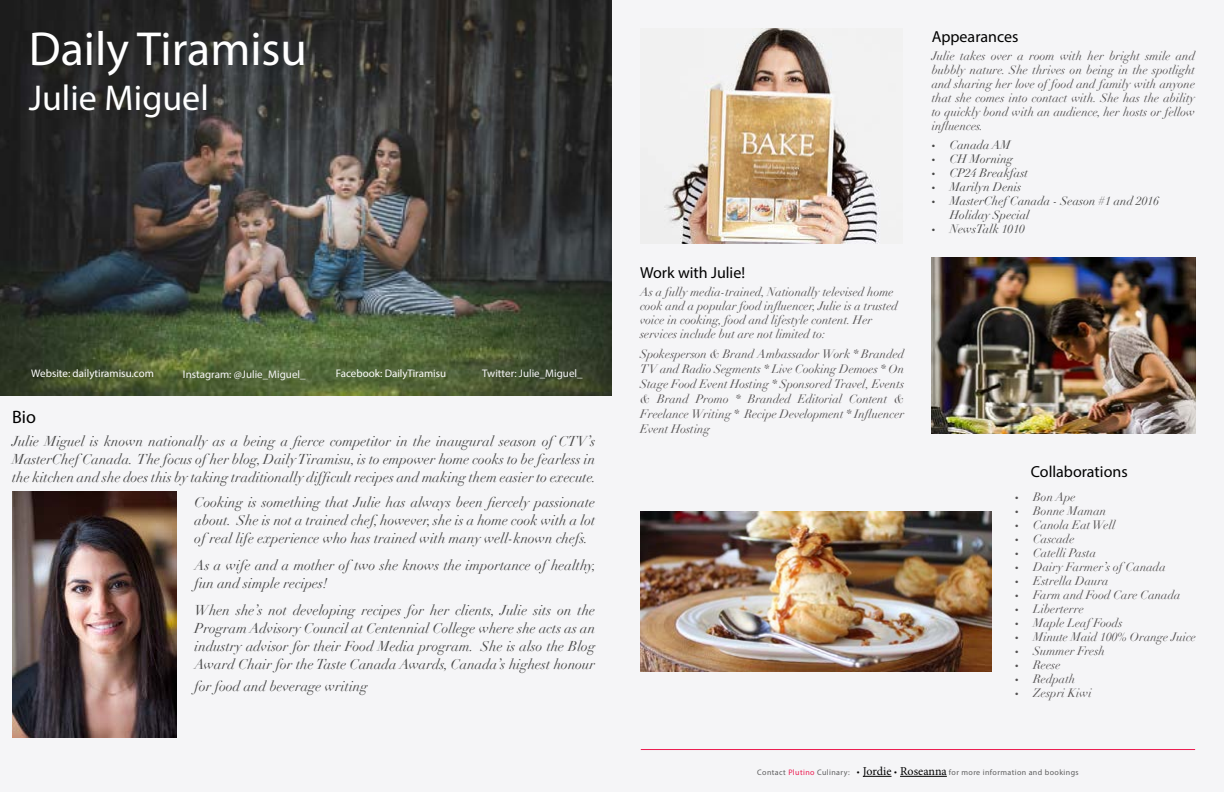
<style>
.page{position:relative;width:1224px;height:792px;background:#f5f5f7}
.page>*{position:absolute;margin:0;border:0;box-sizing:border-box;transform-origin:0 0}
.t1{font:48px "Myriad Pro";color:#fff}
.t2{font:36px "Myriad Pro";color:#fff}
.t3{font:18px "Myriad Pro";color:#000}
.t4{font:16px "Myriad Pro";color:#000}
.t5{font:italic 14px/18px "Didot";color:#464646;text-align:justify}
.t6{font:italic 12px/14px "Didot";color:#545152;text-align:justify}
.t7{font:italic 12px/14px "Didot";color:#464646}
.t8{font:11px "Myriad Pro";color:#fff}
.t9{font:11px "Myriad Pro";color:#f5f5f7}
.t10{font:8px "Myriad Pro";letter-spacing:.05em;color:#5e5e5e}
.s1{font-family:"Myriad Pro";font-style:normal}
.s2{color:#ec1b50}
.s3{font-size:10px;color:#000}
.s4{font-family:"Minion Pro";font-size:12px;color:#000}
</style>
<div class="page">
<img style="left:12px;top:491px;width:165px;height:247px">
<img style="left:664px;top:29px;width:216px;height:214px">
<img style="left:932px;top:258px;width:263px;height:176px">
<img style="left:0;top:0;width:612px;height:396px">
<hr style="left:641px;top:749px;width:554px;height:1px;background:#ec1b50">
<svg style="left:863px;top:776px;width:29px;height:1px"></svg>
<hr style="left:900px;top:776px;width:47px;height:1px;background:#000">
<img style="left:640px;top:512px;width:351px;height:159px">
<h1 class="t1" style="left:29px;top:20px;width:280px">Daily Tiramisu</h1>
<h2 class="t2" style="left:29px;top:76px;width:182px">Julie Miguel</h2>
<p class="t8" style="left:31px;top:367px;width:124px">Website: dailytiramisu.com</p>
<p class="t9" style="left:183px;top:367px;width:124px">Instagram: @Julie_Miguel_</p>
<p class="t8" style="left:336px;top:367px;width:112px">Facebook: DailyTiramisu</p>
<p class="t9" style="left:482px;top:367px;width:102px">Twitter: Julie_Miguel_</p>
<h3 class="t3" style="left:12px;top:406px;width:25px">Bio</h3>
<p class="t5" style="left:12px;top:432px;width:585px">Julie Miguel is known nationally as a being a fierce competitor in the inaugural season of CTV’s MasterChef Canada. The focus of her blog, Daily Tiramisu, is to empower home cooks to be fearless in the kitchen and she does this by taking traditionally difficult recipes and making them easier to execute.</p>
<p class="t5" style="left:195px;top:493px;width:402px">Cooking is something that Julie has always been fiercely passionate about. She is not a trained chef, however, she is a home cook with a lot of real life experience who has trained with many well-known chefs.</p>
<p class="t5" style="left:195px;top:556px;width:403px">As a wife and a mother of two she knows the importance of healthy, fun and simple recipes!</p>
<p class="t5" style="left:195px;top:601px;width:402px">When she’s not developing recipes for her clients, Julie sits on the Program Advisory Council at Centennial College where she acts as an industry advisor for their Food Media program. She is also the Blog Award Chair for the Taste Canada Awards, Canada’s highest honour</p>
<p class="t5" style="left:195px;top:677px;width:175px">for food and beverage writing</p>
<h3 class="t4" style="left:640px;top:263px;width:107px">Work with Julie!</h3>
<p class="t6" style="left:640px;top:285px;width:259px;text-align:left">As a fully media-trained, Nationally televised home cook and a popular food influencer, Julie is a trusted voice in cooking, food and lifestyle content. Her services include but are not limited to:</p>
<p class="t6" style="left:640px;top:346px;width:266px;line-height:15px">Spokesperson &amp; Brand Ambassador Work * Branded TV and Radio Segments * Live Cooking Demoes * On Stage Food Event Hosting * Sponsored Travel, Events &amp; Brand Promo * Branded Editorial Content &amp; Freelance Writing * Recipe Development * Influencer Event Hosting</p>
<h3 class="t4" style="left:932px;top:26px;width:88px">Appearances</h3>
<p class="t6" style="left:932px;top:49px;width:265px">Julie takes over a room with her bright smile and bubbly nature. She thrives on being in the spotlight and sharing her love of food and family with anyone that she comes into contact with. She has the ability to quickly bond with an audience, her hosts or fellow influences.</p>
<p class="t7" style="left:932px;top:138px;width:81px"><span class="s1">•</span> Canada AM</p>
<p class="t7" style="left:932px;top:152px;width:83px"><span class="s1">•</span> CH Morning</p>
<p class="t7" style="left:932px;top:166px;width:98px"><span class="s1">•</span> CP24 Breakfast</p>
<p class="t7" style="left:932px;top:180px;width:91px"><span class="s1">•</span> Marilyn Denis</p>
<p class="t7" style="left:950px;top:194px;width:211px;text-indent:-18px"><span class="s1">•</span> MasterChef Canada - Season #1 and 2016<br>Holiday Special</p>
<p class="t7" style="left:932px;top:222px;width:95px"><span class="s1">•</span> NewsTalk 1010</p>
<h3 class="t4" style="left:1031px;top:462px;width:98px">Collaborations</h3>
<p class="t6" style="left:1015px;top:490px;width:62px"><span class="s1">•</span> Bon Ape</p>
<p class="t6" style="left:1015px;top:504px;width:93px"><span class="s1">•</span> Bonne Maman</p>
<p class="t6" style="left:1015px;top:518px;width:102px"><span class="s1">•</span> Canola Eat Well</p>
<p class="t6" style="left:1015px;top:532px;width:61px"><span class="s1">•</span> Cascade</p>
<p class="t6" style="left:1015px;top:546px;width:83px"><span class="s1">•</span> Catelli Pasta</p>
<p class="t6" style="left:1015px;top:560px;width:152px"><span class="s1">•</span> Dairy Farmer’s of Canada</p>
<p class="t6" style="left:1015px;top:574px;width:95px"><span class="s1">•</span> Estrella Daura</p>
<p class="t6" style="left:1015px;top:588px;width:167px"><span class="s1">•</span> Farm and Food Care Canada</p>
<p class="t6" style="left:1015px;top:602px;width:70px"><span class="s1">•</span> Liberterre</p>
<p class="t6" style="left:1015px;top:616px;width:109px"><span class="s1">•</span> Maple Leaf Foods</p>
<p class="t6" style="left:1015px;top:630px;width:182px"><span class="s1">•</span> Minute Maid 100% Orange Juice</p>
<p class="t6" style="left:1015px;top:644px;width:91px"><span class="s1">•</span> Summer Fresh</p>
<p class="t6" style="left:1015px;top:658px;width:47px"><span class="s1">•</span> Reese</p>
<p class="t6" style="left:1015px;top:672px;width:62px"><span class="s1">•</span> Redpath</p>
<p class="t6" style="left:1015px;top:686px;width:78px"><span class="s1">•</span> Zespri Kiwi</p>
<p class="t10" style="left:757px;top:768px;width:323px">Contact <span class="s2">Plutino</span> Culinary: <span class="s3">•</span> <span class="s4">Jordie</span> <span class="s3">•</span> <span class="s4">Roseanna</span> for more information and bookings</p>
</div>
